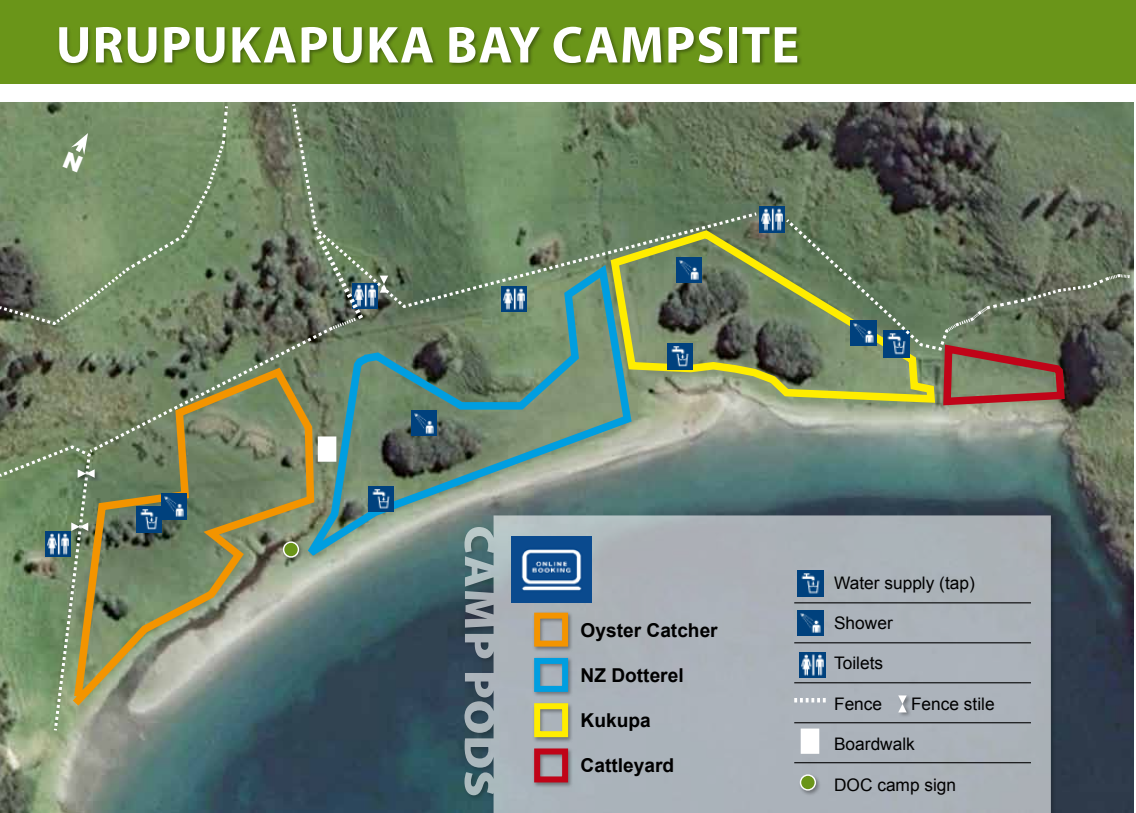
<style>
.page{position:relative;width:1136px;height:813px;background:#fff}
.page>*{position:absolute;margin:0;border:0;box-sizing:border-box;transform-origin:0 0}
.t1{font:700 52.2px "Myriad Pro";letter-spacing:.02em;color:#fff}
.t2{font:700 19.05px "Arial";color:#000}
.t3{font:17.25px "Arial";color:#000}
</style>
<div class="page">
<img style="left:0;top:102px;width:1133px;height:710px">
<div style="left:464px;top:515px;width:586px;height:297px;background:#abb2ba"></div>
<div style="left:0;top:0;width:1135px;height:84px;background:#6a9519"></div>
<div style="left:58px;top:25px;width:744px;height:43px;background:#000;opacity:.35"></div>
<hr style="left:794px;top:602px;width:236px;height:1px;background:#000">
<hr style="left:794px;top:721px;width:236px;height:2px;background:#000">
<hr style="left:794px;top:642px;width:236px;height:1px;background:#000">
<hr style="left:794px;top:682px;width:236px;height:1px;background:#000">
<hr style="left:794px;top:761px;width:236px;height:1px;background:#000">
<div style="left:798px;top:772px;width:23px;height:23px;background:#000;opacity:.35"></div>
<svg style="left:800px;top:774px;width:15px;height:15px"></svg>
<div style="left:799px;top:774px;width:17px;height:16px;border:1px solid #fff;border-radius:50%"></div>
<img style="left:797px;top:570px;width:26px;height:26px">
<img style="left:759px;top:207px;width:25px;height:19px">
<div style="left:532px;top:701px;width:41px;height:41px;background:#000;opacity:.35"></div>
<div style="left:534px;top:702px;width:34px;height:34px;border:6px solid #ffed00"></div>
<div style="left:532px;top:746px;width:41px;height:41px;background:#000;opacity:.35"></div>
<div style="left:534px;top:748px;width:34px;height:34px;border:6px solid #c00418"></div>
<img style="left:799px;top:652px;width:26px;height:25px">
<img style="left:797px;top:610px;width:26px;height:25px">
<svg style="left:755px;top:226px;width:30px;height:180px;background:#727c54"></svg>
<svg style="left:794px;top:697px;width:31px;height:5px"></svg>
<div style="left:897px;top:693px;width:14px;height:15px;background:#000;opacity:.35"></div>
<div style="left:897px;top:702px;width:14px;height:15px;background:#000;opacity:.35"></div>
<svg style="left:898px;top:695px;width:8px;height:17px"></svg>
<svg style="left:785px;top:352px;width:345px;height:57px;background:#817654"></svg>
<svg style="left:782px;top:216px;width:350px;height:136px;background:#64735b"></svg>
<img style="left:0;top:104px;width:755px;height:629px">
<h1 class="t1" style="left:56px;top:11px;width:744px">URUPUKAPUKA BAY CAMPSITE</h1>
<p class="t2" style="left:580px;top:617px;width:139px">Oyster Catcher</p>
<p class="t2" style="left:580px;top:662px;width:105px">NZ Dotterel</p>
<p class="t2" style="left:580px;top:707px;width:72px">Kukupa</p>
<p class="t2" style="left:580px;top:752px;width:95px">Cattleyard</p>
<p class="t3" style="left:834px;top:571px;width:142px">Water supply (tap)</p>
<p class="t3" style="left:834px;top:611px;width:60px">Shower</p>
<p class="t3" style="left:834px;top:651px;width:51px">Toilets</p>
<p class="t3" style="left:834px;top:692px;width:50px">Fence</p>
<p class="t3" style="left:910px;top:692px;width:85px">Fence stile</p>
<p class="t3" style="left:834px;top:732px;width:82px">Boardwalk</p>
<p class="t3" style="left:834px;top:772px;width:124px">DOC camp sign</p>
</div>
